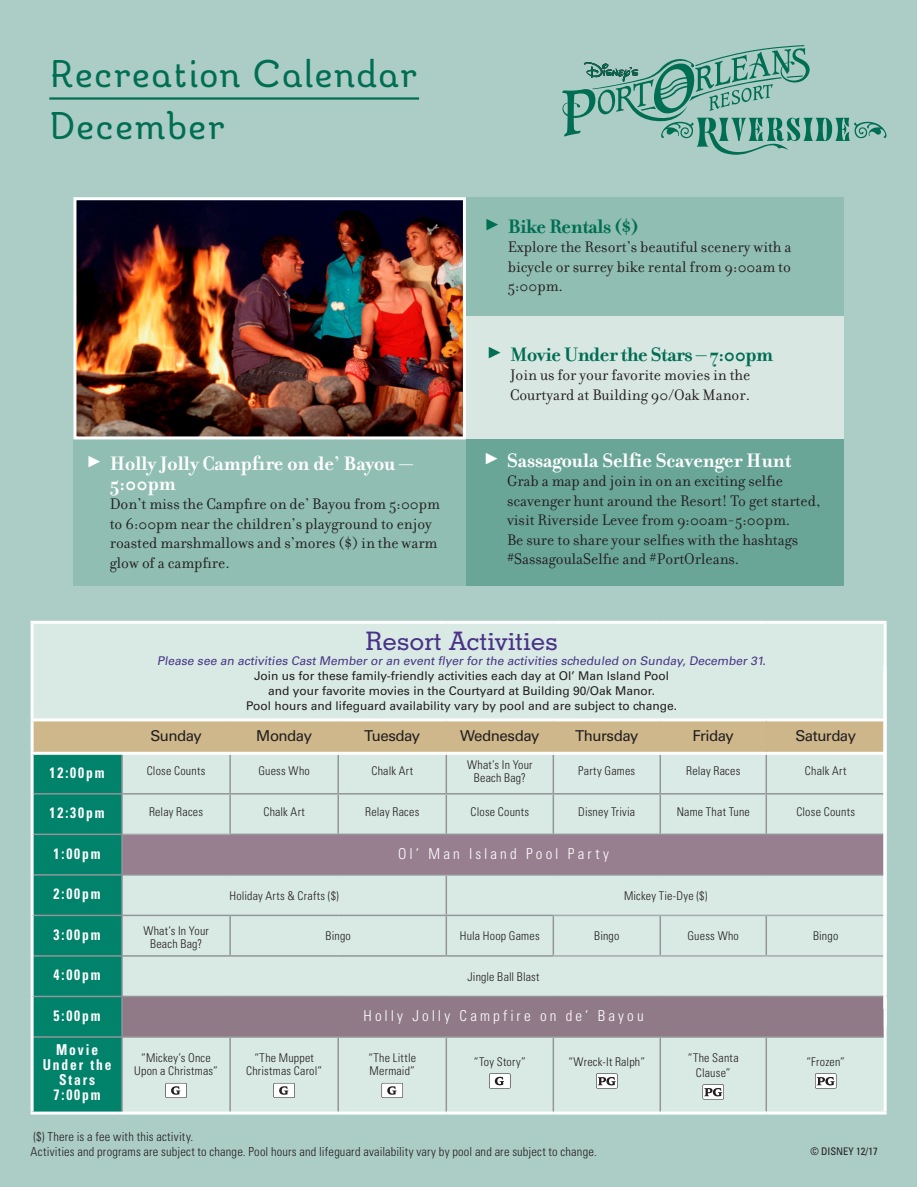
<style>
.page{position:relative;width:917px;height:1187px;background:#fff}
.page>*{position:absolute;margin:0;border:0;box-sizing:border-box;transform-origin:0 0}
.t1{font:37.5px "Reverie";color:#006e53}
.t2{font:500 25.5px "Geometric Slab 703 BT";letter-spacing:.02em;color:#493287}
.t3{font:700 21px/19.5px "Filosofia";color:#fff}
.t4{font:700 21px "Filosofia";letter-spacing:-.02em;color:#006e53}
.t5{font:16.5px/19.5px "Filosofia";color:#231f20}
.t6{font:700 condensed 15px/15px "Univers LT Std";letter-spacing:.14em;color:#fff;text-align:center;scale:.9 1}
.t7{font:15px "Univers LT Std";letter-spacing:-.035em;color:#231f20}
.t8{font:300 condensed 15px "Univers LT Std";letter-spacing:.205em;color:#fff}
.t9{font:300 condensed 12.45px/15px "Univers LT Std";letter-spacing:.015em;color:#231f20}
.t10{font:300 condensed 12px/13.5px "Univers LT Std";letter-spacing:.015em;color:#231f20;text-align:center}
.t11{font:12px "Univers LT Std";color:#231f20}
.t12{font:12px "Univers LT Std";color:#493686}
.t13{font:condensed 10.5px "Univers LT Std";color:#231f20}
</style>
<div class="page">
<div style="left:0;top:0;width:916px;height:1186px;background:#accdc5"></div>
<hr style="left:49px;top:97px;width:370px;height:3px;background:#006e53">
<svg style="left:562px;top:45px;width:324px;height:110px"></svg>
<div style="left:34px;top:623px;width:849px;height:95px;background:#d9eae5"></div>
<div style="left:766px;top:719px;width:118px;height:34px;background:#ceb68b"></div>
<div style="left:766px;top:754px;width:117px;height:357px;background:#d9eae5"></div>
<div style="left:122px;top:834px;width:762px;height:40px;background:#977f8f"></div>
<div style="left:122px;top:996px;width:762px;height:40px;background:#907a88"></div>
<hr style="left:31px;top:718px;width:91px;height:3px;background:#fff">
<hr style="left:122px;top:718px;width:108px;height:3px;background:#fff">
<hr style="left:230px;top:718px;width:108px;height:3px;background:#fff">
<hr style="left:338px;top:718px;width:108px;height:3px;background:#fff">
<hr style="left:446px;top:718px;width:107px;height:3px;background:#fff">
<hr style="left:553px;top:718px;width:107px;height:3px;background:#fff">
<hr style="left:660px;top:718px;width:106px;height:3px;background:#fff">
<hr style="left:766px;top:718px;width:120px;height:3px;background:#fff">
<hr style="left:765px;top:793px;width:118px;height:1px;background:#939598">
<hr style="left:766px;top:833px;width:117px;height:2px;background:#939598">
<hr style="left:31px;top:754px;width:3px;height:39px;background:#fff">
<hr style="left:766px;top:995px;width:120px;height:2px;background:#939598">
<hr style="left:122px;top:1111px;width:108px;height:3px;background:#fff">
<hr style="left:338px;top:1111px;width:108px;height:3px;background:#fff">
<hr style="left:553px;top:1111px;width:107px;height:3px;background:#fff">
<hr style="left:766px;top:914px;width:117px;height:2px;background:#a8a9ad">
<hr style="left:766px;top:955px;width:117px;height:1px;background:#a8a9ad">
<hr style="left:31px;top:620px;width:91px;height:3px;background:#fff">
<hr style="left:31px;top:623px;width:3px;height:95px;background:#fff">
<hr style="left:122px;top:620px;width:108px;height:3px;background:#fff">
<hr style="left:230px;top:620px;width:108px;height:3px;background:#fff">
<hr style="left:338px;top:620px;width:108px;height:3px;background:#fff">
<hr style="left:446px;top:620px;width:107px;height:3px;background:#fff">
<hr style="left:553px;top:620px;width:107px;height:3px;background:#fff">
<hr style="left:660px;top:620px;width:106px;height:3px;background:#fff">
<hr style="left:766px;top:620px;width:120px;height:3px;background:#fff">
<hr style="left:883px;top:623px;width:3px;height:95px;background:#fff">
<hr style="left:31px;top:721px;width:3px;height:30px;background:#fff">
<hr style="left:230px;top:1111px;width:108px;height:3px;background:#fff">
<hr style="left:446px;top:1111px;width:107px;height:3px;background:#fff">
<hr style="left:660px;top:1111px;width:106px;height:3px;background:#fff">
<hr style="left:766px;top:1111px;width:120px;height:3px;background:#fff">
<hr style="left:31px;top:793px;width:3px;height:41px;background:#fff">
<hr style="left:31px;top:834px;width:3px;height:40px;background:#fff">
<hr style="left:31px;top:874px;width:3px;height:41px;background:#fff">
<hr style="left:31px;top:915px;width:3px;height:40px;background:#fff">
<hr style="left:31px;top:955px;width:3px;height:41px;background:#fff">
<hr style="left:31px;top:996px;width:3px;height:40px;background:#fff">
<hr style="left:883px;top:997px;width:3px;height:39px;background:#fff">
<hr style="left:31px;top:1036px;width:3px;height:75px;background:#fff">
<hr style="left:883px;top:1036px;width:3px;height:75px;background:#fff">
<hr style="left:31px;top:1111px;width:91px;height:3px;background:#fff">
<hr style="left:31px;top:751px;width:91px;height:3px;background:#fff">
<hr style="left:766px;top:751px;width:120px;height:3px;background:#fff">
<hr style="left:766px;top:874px;width:117px;height:1px;background:#939598">
<hr style="left:766px;top:1036px;width:117px;height:1px;background:#939598">
<svg style="left:32px;top:720px;width:734px;height:392px"></svg>
<svg style="left:814px;top:1073px;width:22px;height:15px"></svg>
<svg style="left:815px;top:1073px;width:20px;height:14px"></svg>
<svg style="left:816px;top:1076px;width:18px;height:9px"></svg>
<hr style="left:883px;top:665px;width:3px;height:343px;background:#fff">
<div style="left:466px;top:197px;width:377px;height:118px;background:#90beb2"></div>
<div style="left:73px;top:439px;width:393px;height:147px;background:#90beb2"></div>
<div style="left:466px;top:315px;width:377px;height:124px;background:#d9e7e3"></div>
<img style="left:77px;top:201px;width:385px;height:234px">
<div style="left:73px;top:197px;width:393px;height:242px;border:3px solid #fff"></div>
<div style="left:466px;top:439px;width:377px;height:147px;background:#69a697"></div>
<p class="t1" style="left:49px;top:52px;width:370px">Recreation Calendar</p>
<p class="t1" style="left:49px;top:104px;width:177px">December</p>
<p class="t3" style="left:110px;top:454px;width:305px">Holly Jolly Campfire on de’ Bayou —<br>5:00pm</p>
<p class="t5" style="left:110px;top:494px;width:331px">Don’t miss the Campfire on de’ Bayou from 5:00pm to 6:00pm near the children’s playground to enjoy roasted marshmallows and s’mores ($) in the warm glow of a campfire.</p>
<p class="t4" style="left:507px;top:213px;width:132px">Bike Rentals ($)</p>
<p class="t5" style="left:507px;top:237px;width:285px;text-align:justify">Explore the Resort’s beautiful scenery with a bicycle or surrey bike rental from 9:00am to 5:00pm.</p>
<p class="t4" style="left:510px;top:341px;width:265px">Movie Under the Stars – 7:00pm</p>
<p class="t5" style="left:510px;top:365px;width:242px">Join us for your favorite movies in the<br>Courtyard at Building 90/Oak Manor.</p>
<p class="t3" style="left:507px;top:450px;width:286px">Sassagoula Selfie Scavenger Hunt</p>
<p class="t5" style="left:507px;top:471px;width:315px">Grab a map and join in on an exciting selfie scavenger hunt around the Resort! To get started, visit Riverside Levee from 9:00am-5:00pm.<br>Be sure to share your selfies with the hashtags #SassagoulaSelfie and #PortOrleans.</p>
<p class="t2" style="left:365px;top:625px;width:193px">Resort Activities</p>
<p class="t12" style="left:157px;top:653px;width:612px">Please see an activities Cast Member or an event flyer for the activities scheduled on Sunday, December 31.</p>
<p class="t11" style="left:254px;top:668px;width:416px">Join us for these family-friendly activities each day at Ol’ Man Island Pool</p>
<p class="t11" style="left:268px;top:683px;width:388px">and your favorite movies in the Courtyard at Building 90/Oak Manor.</p>
<p class="t11" style="left:246px;top:698px;width:432px">Pool hours and lifeguard availability vary by pool and are subject to change.</p>
<p class="t7" style="left:150px;top:726px;width:53px">Sunday</p>
<p class="t7" style="left:256px;top:726px;width:57px">Monday</p>
<p class="t7" style="left:364px;top:726px;width:57px">Tuesday</p>
<p class="t7" style="left:460px;top:726px;width:81px">Wednesday</p>
<p class="t7" style="left:575px;top:726px;width:65px">Thursday</p>
<p class="t7" style="left:692px;top:726px;width:43px">Friday</p>
<p class="t7" style="left:795px;top:726px;width:62px">Saturday</p>
<p class="t6" style="left:50px;top:764px;width:62px">12:00pm</p>
<p class="t10" style="left:147px;top:764px;width:60px">Close Counts</p>
<p class="t10" style="left:258px;top:764px;width:53px">Guess Who</p>
<p class="t10" style="left:371px;top:764px;width:43px">Chalk Art</p>
<p class="t10" style="left:467px;top:757px;width:67px">What’s In Your<br>Beach Bag?</p>
<p class="t10" style="left:578px;top:764px;width:58px">Party Games</p>
<p class="t10" style="left:686px;top:764px;width:56px">Relay Races</p>
<p class="t10" style="left:804px;top:764px;width:43px">Chalk Art</p>
<p class="t6" style="left:50px;top:805px;width:62px">12:30pm</p>
<p class="t10" style="left:149px;top:805px;width:56px">Relay Races</p>
<p class="t10" style="left:263px;top:805px;width:43px">Chalk Art</p>
<p class="t10" style="left:365px;top:805px;width:56px">Relay Races</p>
<p class="t10" style="left:470px;top:805px;width:60px">Close Counts</p>
<p class="t10" style="left:578px;top:805px;width:58px">Disney Trivia</p>
<p class="t10" style="left:676px;top:805px;width:75px">Name That Tune</p>
<p class="t10" style="left:796px;top:805px;width:60px">Close Counts</p>
<p class="t6" style="left:54px;top:845px;width:54px">1:00pm</p>
<p class="t8" style="left:398px;top:844px;width:212px">Ol’ Man Island Pool Party</p>
<p class="t6" style="left:54px;top:886px;width:54px">2:00pm</p>
<p class="t10" style="left:229px;top:888px;width:111px">Holiday Arts &amp; Crafts ($)</p>
<p class="t10" style="left:624px;top:888px;width:85px">Mickey Tie-Dye ($)</p>
<p class="t6" style="left:54px;top:926px;width:54px">3:00pm</p>
<p class="t10" style="left:143px;top:923px;width:67px">What’s In Your<br>Beach Bag?</p>
<p class="t10" style="left:325px;top:929px;width:27px">Bingo</p>
<p class="t10" style="left:460px;top:929px;width:81px">Hula Hoop Games</p>
<p class="t10" style="left:594px;top:929px;width:27px">Bingo</p>
<p class="t10" style="left:687px;top:929px;width:53px">Guess Who</p>
<p class="t10" style="left:812px;top:929px;width:27px">Bingo</p>
<p class="t6" style="left:54px;top:967px;width:54px">4:00pm</p>
<p class="t10" style="left:467px;top:969px;width:74px">Jingle Ball Blast</p>
<p class="t6" style="left:54px;top:1007px;width:54px">5:00pm</p>
<p class="t8" style="left:363px;top:1006px;width:281px">Holly Jolly Campfire on de’ Bayou</p>
<p class="t6" style="left:43px;top:1041px;width:78px">Movie<br>Under the<br>Stars</p>
<p class="t6" style="left:54px;top:1086px;width:54px">7:00pm</p>
<p class="t10" style="left:134px;top:1050px;width:85px">“Mickey’s Once<br>Upon a Christmas”</p>
<p class="t10" style="left:246px;top:1050px;width:77px">“The Muppet<br>Christmas Carol”</p>
<p class="t10" style="left:368px;top:1050px;width:49px;text-align:left">“The Little<br>Mermaid”</p>
<p class="t10" style="left:474px;top:1054px;width:53px">“Toy Story”</p>
<p class="t10" style="left:568px;top:1054px;width:78px">“Wreck-It Ralph”</p>
<p class="t10" style="left:687px;top:1049px;width:52px;line-height:15px">“The Santa<br>Clause”</p>
<p class="t10" style="left:806px;top:1054px;width:40px">“Frozen”</p>
<p class="t9" style="left:31px;top:1129px;width:567px">($) There is a fee with this activity.<br>Activities and programs are subject to change. Pool hours and lifeguard availability vary by pool and are subject to change.</p>
<p class="t13" style="left:810px;top:1144px;width:69px">© DISNEY 12/17</p>
</div>
